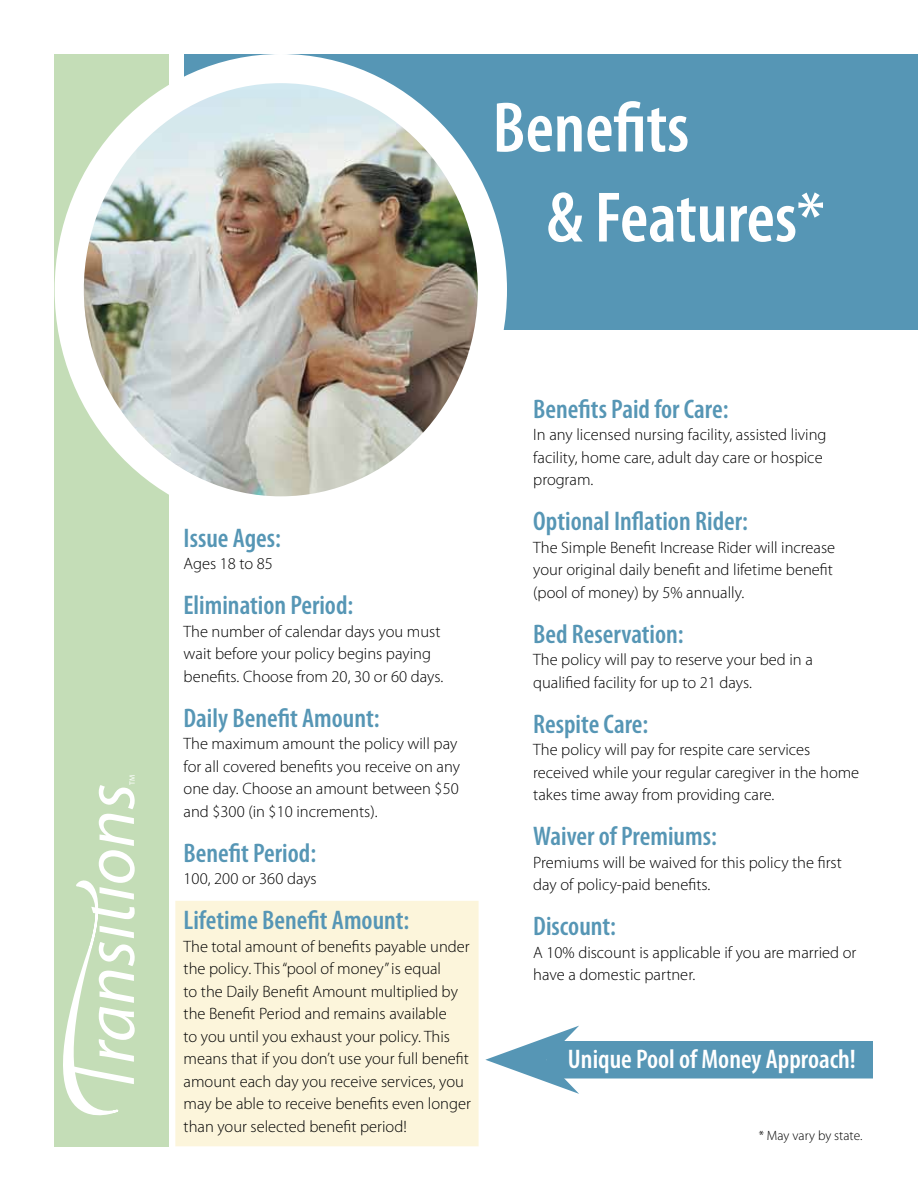
<style>
.page{position:relative;width:918px;height:1188px;background:#fff}
.page>*{position:absolute;margin:0;border:0;box-sizing:border-box;transform-origin:0 0}
.t1{font:600 condensed 72px/90px "Myriad Pro";color:#fff}
.t2{font:600 condensed 27px "Myriad Pro";color:#5696b5}
.t3{font:600 condensed 27px "Myriad Pro";color:#fff}
.t4{font:300 16.5px/22.5px "Myriad Pro";color:#000}
.t5{font:300 13.5px "Myriad Pro";color:#000}
.t6{font:7.65px "Myriad Pro";color:#fff}
</style>
<div class="page">
<div style="left:185px;top:54px;width:733px;height:275px;background:#5696b5"></div>
<div style="left:54px;top:54px;width:115px;height:1092px;background:#c4ddb7"></div>
<svg style="left:63px;top:785px;width:72px;height:330px"></svg>
<div style="left:546px;top:1041px;width:327px;height:37px;background:#5696b5"></div>
<svg style="left:485px;top:1026px;width:94px;height:68px"></svg>
<div style="left:175px;top:901px;width:304px;height:245px;background:#fcf5db"></div>
<img style="left:69px;top:82px;width:418px;height:414px">
<div style="left:55px;top:54px;width:452px;height:472px;border:29px solid #fff;border-radius:50%"></div>
<h1 class="t1" style="left:547px;top:84px;width:279px;text-indent:-54px">Benefits<br>&amp; Features*</h1>
<p class="t6" style="left:128px;top:785px;width:12px;rotate:-90deg">TM</p>
<h2 class="t2" style="left:184px;top:523px;width:99px">Issue Ages:</h2>
<p class="t4" style="left:184px;top:553px;width:91px">Ages 18 to 85</p>
<h2 class="t2" style="left:184px;top:590px;width:171px">Elimination Period:</h2>
<p class="t4" style="left:184px;top:620px;width:261px">The number of calendar days you must wait before your policy begins paying benefits. Choose from 20, 30 or 60 days.</p>
<h2 class="t2" style="left:184px;top:703px;width:198px">Daily Benefit Amount:</h2>
<p class="t4" style="left:184px;top:733px;width:278px">The maximum amount the policy will pay for all covered benefits you receive on any one day. Choose an amount between $50 and $300 (in $10 increments).</p>
<h2 class="t2" style="left:184px;top:838px;width:134px">Benefit Period:</h2>
<p class="t4" style="left:184px;top:868px;width:135px">100, 200 or 360 days</p>
<h2 class="t2" style="left:184px;top:905px;width:227px">Lifetime Benefit Amount:</h2>
<p class="t4" style="left:184px;top:935px;width:289px">The total amount of benefits payable under the policy. This “pool of money” is equal<br>to the Daily Benefit Amount multiplied by the Benefit Period and remains available<br>to you until you exhaust your policy. This means that if you don’t use your full benefit amount each day you receive services, you may be able to receive benefits even longer than your selected benefit period!</p>
<h2 class="t2" style="left:533px;top:394px;width:197px">Benefits Paid for Care:</h2>
<p class="t4" style="left:533px;top:424px;width:295px">In any licensed nursing facility, assisted living facility, home care, adult day care or hospice program.</p>
<h2 class="t2" style="left:533px;top:507px;width:216px">Optional Inflation Rider:</h2>
<p class="t4" style="left:533px;top:536px;width:304px">The Simple Benefit Increase Rider will increase your original daily benefit and lifetime benefit (pool of money) by 5% annually.</p>
<h2 class="t2" style="left:533px;top:619px;width:152px">Bed Reservation:</h2>
<p class="t4" style="left:533px;top:649px;width:281px">The policy will pay to reserve your bed in a qualified facility for up to 21 days.</p>
<h2 class="t2" style="left:533px;top:709px;width:117px">Respite Care:</h2>
<p class="t4" style="left:533px;top:739px;width:328px">The policy will pay for respite care services received while your regular caregiver in the home takes time away from providing care.</p>
<h2 class="t2" style="left:533px;top:822px;width:185px">Waiver of Premiums:</h2>
<p class="t4" style="left:533px;top:851px;width:310px">Premiums will be waived for this policy the first day of policy-paid benefits.</p>
<h2 class="t2" style="left:533px;top:912px;width:84px">Discount:</h2>
<p class="t4" style="left:533px;top:941px;width:325px">A 10% discount is applicable if you are married or have a domestic partner.</p>
<h2 class="t3" style="left:568px;top:1044px;width:290px">Unique Pool of Money Approach!</h2>
<p class="t5" style="left:759px;top:1128px;width:105px">* May vary by state.</p>
</div>
